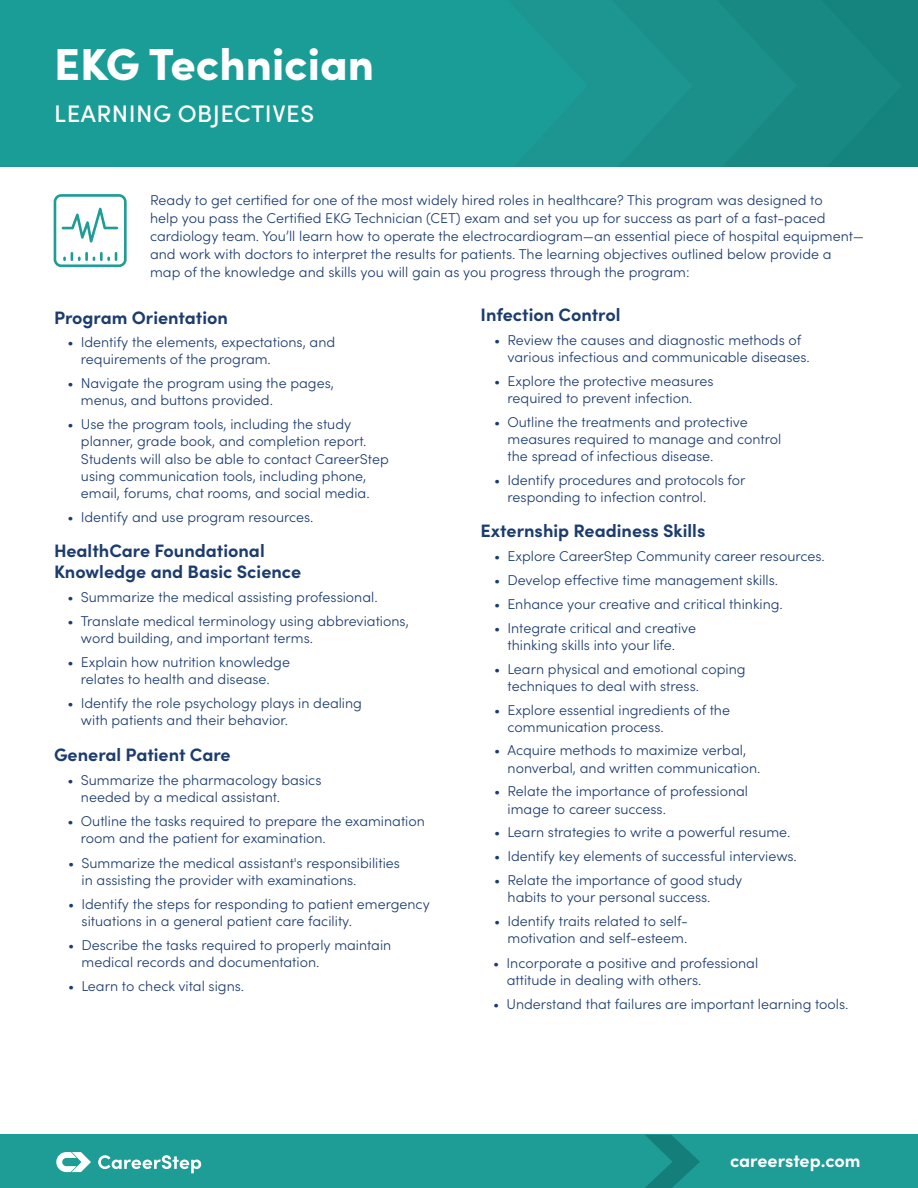
<style>
.page{position:relative;width:918px;height:1188px;background:#fff}
.page>*{position:absolute;margin:0;border:0;box-sizing:border-box;transform-origin:0 0}
.t1{font:900 45px "Sofia Pro";color:#fff}
.t2{font:500 24px "Sofia Pro";letter-spacing:.02em;color:#fff}
.t3{font:700 18px/21.6px "Sofia Pro";color:#1c3c6e}
.t4{font:700 18px "Sofia Pro";letter-spacing:-.005em;color:#fff}
.t5{font:300 14.25px/17.1px "Sofia Pro";color:#1c3c6e}
</style>
<div class="page">
<div style="left:797px;top:0;width:105px;height:167px;background:#198984"></div>
<div style="left:692px;top:0;width:105px;height:167px;background:#1b908a"></div>
<div style="left:588px;top:0;width:104px;height:167px;background:#1d9590"></div>
<div style="left:0;top:0;width:588px;height:167px;background:#1a9c97"></div>
<div style="left:0;top:1135px;width:918px;height:53px;background:#1e9c96"></div>
<svg style="left:645px;top:1135px;width:55px;height:53px"></svg>
<svg style="left:56px;top:1152px;width:35px;height:20px"></svg>
<svg style="left:98px;top:1155px;width:103px;height:18px"></svg>
<svg style="left:54px;top:194px;width:73px;height:73px"></svg>
<h1 class="t1" style="left:54px;top:28px;width:321px">EKG Technician</h1>
<h2 class="t2" style="left:54px;top:95px;width:261px">LEARNING OBJECTIVES</h2>
<p class="t5" style="left:150px;top:190px;width:715px;line-height:18px">Ready to get certified for one of the most widely hired roles in healthcare? This program was designed to<br>help you pass the Certified EKG Technician (CET) exam and set you up for success as part of a fast-paced cardiology team. You’ll learn how to operate the electrocardiogram—an essential piece of hospital equipment— and work with doctors to interpret the results for patients. The learning objectives outlined below provide a map of the knowledge and skills you will gain as you progress through the program:</p>
<p class="t3" style="left:54px;top:305px;width:176px">Program Orientation</p>
<p class="t5" style="left:81px;top:333px;width:256px;text-indent:-13px">• Identify the elements, expectations, and requirements of the program.</p>
<p class="t5" style="left:81px;top:374px;width:254px;text-indent:-13px">• Navigate the program using the pages, menus, and buttons provided.</p>
<p class="t5" style="left:81px;top:415px;width:309px;text-indent:-13px">• Use the program tools, including the study planner, grade book, and completion report.<br>Students will also be able to contact CareerStep using communication tools, including phone, email, forums, chat rooms, and social media.</p>
<p class="t5" style="left:68px;top:507px;width:248px">• Identify and use program resources.</p>
<p class="t3" style="left:54px;top:538px;width:249px">HealthCare Foundational<br>Knowledge and Basic Science</p>
<p class="t5" style="left:68px;top:588px;width:312px">• Summarize the medical assisting professional.</p>
<p class="t5" style="left:81px;top:612px;width:329px;text-indent:-13px">• Translate medical terminology using abbreviations, word building, and important terms.</p>
<p class="t5" style="left:68px;top:653px;width:224px;text-align:center">• Explain how nutrition knowledge relates to health and disease.</p>
<p class="t5" style="left:81px;top:694px;width:283px;text-indent:-13px">• Identify the role psychology plays in dealing with patients and their behavior.</p>
<p class="t3" style="left:54px;top:743px;width:178px">General Patient Care</p>
<p class="t5" style="left:81px;top:771px;width:242px;text-indent:-13px">• Summarize the pharmacology basics needed by a medical assistant.</p>
<p class="t5" style="left:81px;top:812px;width:345px;text-indent:-13px">• Outline the tasks required to prepare the examination room and the patient for examination.</p>
<p class="t5" style="left:82px;top:854px;width:320px;text-indent:-13px">• Summarize the medical assistant's responsibilities in assisting the provider with examinations.</p>
<p class="t5" style="left:82px;top:895px;width:350px;text-indent:-13px">• Identify the steps for responding to patient emergency situations in a general patient care facility.</p>
<p class="t5" style="left:82px;top:936px;width:311px;text-indent:-13px">• Describe the tasks required to properly maintain medical records and documentation.</p>
<p class="t5" style="left:68px;top:977px;width:178px">• Learn to check vital signs.</p>
<p class="t3" style="left:481px;top:303px;width:142px">Infection Control</p>
<p class="t5" style="left:508px;top:331px;width:304px;text-indent:-13px">• Review the causes and diagnostic methods of various infectious and communicable diseases.</p>
<p class="t5" style="left:494px;top:372px;width:221px;text-align:center">• Explore the protective measures required to prevent infection.</p>
<p class="t5" style="left:508px;top:413px;width:275px;text-indent:-13px">• Outline the treatments and protective measures required to manage and control the spread of infectious disease.</p>
<p class="t5" style="left:508px;top:471px;width:239px;text-indent:-13px">• Identify procedures and protocols for responding to infection control.</p>
<p class="t3" style="left:481px;top:519px;width:226px">Externship Readiness Skills</p>
<p class="t5" style="left:494px;top:547px;width:332px">• Explore CareerStep Community career resources.</p>
<p class="t5" style="left:494px;top:571px;width:286px">• Develop effective time management skills.</p>
<p class="t5" style="left:494px;top:594px;width:290px">• Enhance your creative and critical thinking.</p>
<p class="t5" style="left:494px;top:618px;width:204px;text-align:center">• Integrate critical and creative thinking skills into your life.</p>
<p class="t5" style="left:508px;top:659px;width:239px;text-indent:-13px">• Learn physical and emotional coping techniques to deal with stress.</p>
<p class="t5" style="left:508px;top:700px;width:224px;text-indent:-13px">• Explore essential ingredients of the communication process.</p>
<p class="t5" style="left:508px;top:741px;width:254px;text-indent:-13px">• Acquire methods to maximize verbal, nonverbal, and written communication.</p>
<p class="t5" style="left:508px;top:782px;width:242px;text-indent:-13px">• Relate the importance of professional image to career success.</p>
<p class="t5" style="left:494px;top:823px;width:298px">• Learn strategies to write a powerful resume.</p>
<p class="t5" style="left:494px;top:847px;width:304px">• Identify key elements of successful interviews.</p>
<p class="t5" style="left:508px;top:871px;width:236px;text-indent:-13px">• Relate the importance of good study habits to your personal success.</p>
<p class="t5" style="left:494px;top:912px;width:195px;text-align:right">• Identify traits related to self&shy;motivation and self-esteem.</p>
<p class="t5" style="left:507px;top:954px;width:253px;text-indent:-13px">• Incorporate a positive and professional attitude in dealing with others.</p>
<p class="t5" style="left:493px;top:995px;width:357px">• Understand that failures are important learning tools.</p>
<p class="t4" style="left:730px;top:1147px;width:132px">careerstep.com</p>
</div>
